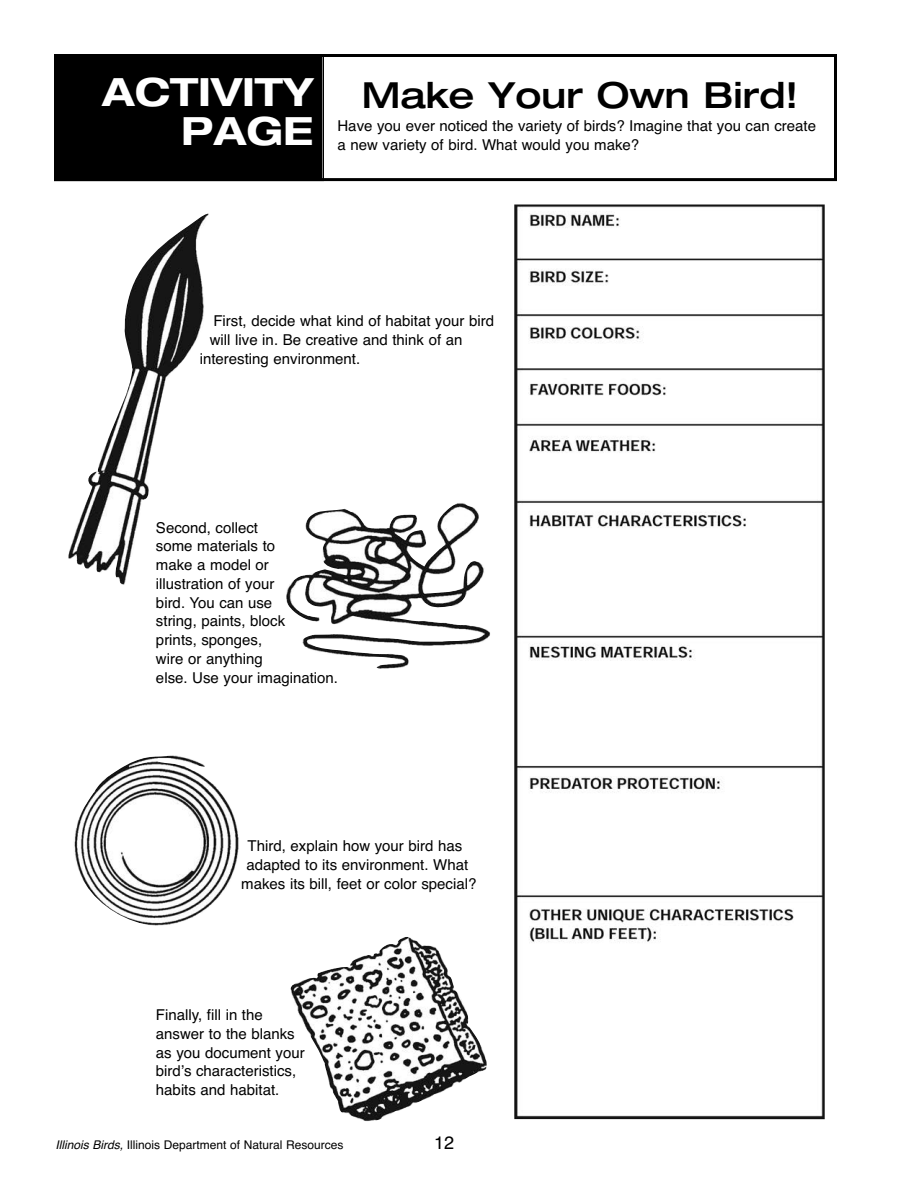
<style>
.page{position:relative;width:918px;height:1188px;background:#fff}
.page>*{position:absolute;margin:0;border:0;box-sizing:border-box;transform-origin:0 0}
.t1{font:700 expanded 39px/39px "Helvetica Neue LT Std";color:#fff;text-align:right}
.t2{font:500 expanded 36px "Helvetica Neue LT Std";color:#000}
.t3{font:18px "Helvetica";color:#000}
.t4{font:15px/18.8px "Helvetica";color:#000}
.t5{font:12px "Helvetica";color:#000}
.s1{font-style:italic}
</style>
<div class="page">
<div style="left:54px;top:54px;width:783px;height:127px;border:3px solid #000"></div>
<div style="left:56px;top:56px;width:266px;height:124px;background:#000"></div>
<div style="left:54px;top:54px;width:270px;height:127px;border:2px solid #000"></div>
<img style="left:68px;top:205px;width:757px;height:915px">
<h1 class="t1" style="left:102px;top:77px;width:213px">ACTIVITY<br>PAGE</h1>
<h2 class="t2" style="left:362px;top:82px;width:438px">Make Your Own Bird!</h2>
<p class="t4" style="left:338px;top:117px;width:480px">Have you ever noticed the variety of birds? Imagine that you can create a new variety of bird. What would you make?</p>
<p class="t4" style="left:213px;top:312px;width:282px">First, decide what kind of habitat your bird</p>
<p class="t4" style="left:210px;top:330px;width:254px">will live in. Be creative and think of an</p>
<p class="t4" style="left:200px;top:349px;width:162px">interesting environment.</p>
<p class="t4" style="left:156px;top:518px;width:184px">Second, collect<br>some materials to<br>make a model or illustration of your<br>bird. You can use<br>string, paints, block<br>prints, sponges,<br>wire or anything<br>else. Use your imagination.</p>
<p class="t4" style="left:241px;top:837px;width:237px;text-align:center">Third, explain how your bird has adapted to its environment. What makes its bill, feet or color special?</p>
<p class="t4" style="left:156px;top:1005px;width:150px">Finally, fill in the answer to the blanks as you document your bird’s characteristics, habits and habitat.</p>
<p class="t5" style="left:56px;top:1138px;width:290px"><span class="s1">Illinois Birds,</span> Illinois Department of Natural Resources</p>
<p class="t3" style="left:434px;top:1132px;width:22px">12</p>
</div>
